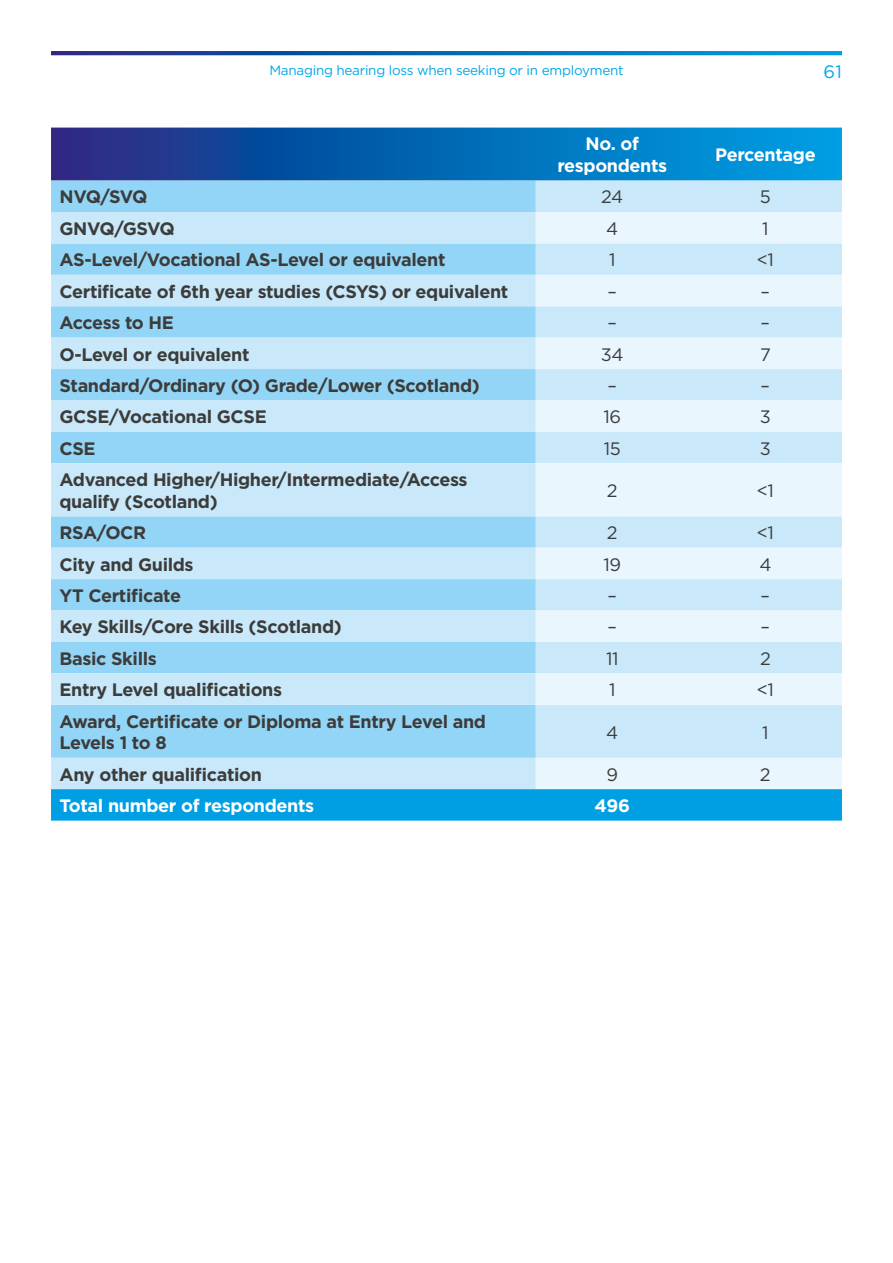
<style>
.page{position:relative;width:893px;height:1263px;background:#fff}
.page>*{position:absolute;margin:0;border:0;box-sizing:border-box;transform-origin:0 0}
.t1{font:700 18px/21.6px "Gotham";letter-spacing:-.02em;color:#3c3c3b}
.t2{font:700 18px/21.6px "Gotham";letter-spacing:-.02em;color:#fff;text-align:center}
.t3{font:18px "Gotham";letter-spacing:-.02em;color:#3c3c3b}
.t4{font:18px "Gotham";color:#00a8e7}
.t5{font:13.5px "Gotham";letter-spacing:-.02em;color:#00a8e7}
</style>
<div class="page">
<svg style="left:51px;top:51px;width:791px;height:4px;background:#0a67b3"></svg>
<svg style="left:51px;top:128px;width:791px;height:53px;background:#0a67b3"></svg>
<svg style="left:51px;top:181px;width:791px;height:608px;background:#afdff8"></svg>
<svg style="left:536px;top:212px;width:306px;height:577px;background:#daeffc"></svg>
<div style="left:51px;top:789px;width:791px;height:32px;background:#009fe3"></div>
<p class="t5" style="left:269px;top:61px;width:356px">Managing hearing loss when seeking or in employment</p>
<p class="t4" style="left:823px;top:60px;width:20px">61</p>
<p class="t2" style="left:557px;top:133px;width:111px">No. of respondents</p>
<p class="t2" style="left:715px;top:144px;width:102px">Percentage</p>
<p class="t1" style="left:60px;top:186px;width:90px">NVQ/SVQ</p>
<p class="t3" style="left:601px;top:186px;width:24px">24</p>
<p class="t3" style="left:760px;top:186px;width:13px">5</p>
<p class="t1" style="left:60px;top:218px;width:117px">GNVQ/GSVQ</p>
<p class="t3" style="left:606px;top:217px;width:14px">4</p>
<p class="t3" style="left:762px;top:217px;width:8px">1</p>
<p class="t1" style="left:60px;top:249px;width:388px">AS-Level/Vocational AS-Level or equivalent</p>
<p class="t3" style="left:609px;top:248px;width:8px">1</p>
<p class="t3" style="left:757px;top:248px;width:19px">&lt;1</p>
<p class="t1" style="left:60px;top:280px;width:450px">Certificate of 6th year studies (CSYS) or equivalent</p>
<p class="t3" style="left:608px;top:280px;width:11px">–</p>
<p class="t3" style="left:761px;top:280px;width:11px">–</p>
<p class="t1" style="left:60px;top:312px;width:116px">Access to HE</p>
<p class="t3" style="left:608px;top:311px;width:11px">–</p>
<p class="t3" style="left:761px;top:311px;width:11px">–</p>
<p class="t1" style="left:60px;top:343px;width:191px">O-Level or equivalent</p>
<p class="t3" style="left:601px;top:343px;width:24px">34</p>
<p class="t3" style="left:760px;top:343px;width:12px">7</p>
<p class="t1" style="left:60px;top:375px;width:422px">Standard/Ordinary (O) Grade/Lower (Scotland)</p>
<p class="t3" style="left:608px;top:374px;width:11px">–</p>
<p class="t3" style="left:761px;top:374px;width:11px">–</p>
<p class="t1" style="left:60px;top:406px;width:209px">GCSE/Vocational GCSE</p>
<p class="t3" style="left:603px;top:405px;width:19px">16</p>
<p class="t3" style="left:760px;top:405px;width:13px">3</p>
<p class="t1" style="left:60px;top:437px;width:38px">CSE</p>
<p class="t3" style="left:604px;top:437px;width:19px">15</p>
<p class="t3" style="left:760px;top:437px;width:13px">3</p>
<p class="t1" style="left:60px;top:469px;width:410px">Advanced Higher/Higher/Intermediate/Access qualify (Scotland)</p>
<p class="t3" style="left:607px;top:479px;width:12px">2</p>
<p class="t3" style="left:757px;top:479px;width:19px">&lt;1</p>
<p class="t1" style="left:60px;top:522px;width:88px">RSA/OCR</p>
<p class="t3" style="left:607px;top:521px;width:12px">2</p>
<p class="t3" style="left:757px;top:521px;width:19px">&lt;1</p>
<p class="t1" style="left:60px;top:553px;width:136px">City and Guilds</p>
<p class="t3" style="left:603px;top:553px;width:19px">19</p>
<p class="t3" style="left:759px;top:553px;width:14px">4</p>
<p class="t1" style="left:60px;top:585px;width:123px">YT Certificate</p>
<p class="t3" style="left:608px;top:584px;width:11px">–</p>
<p class="t3" style="left:761px;top:584px;width:11px">–</p>
<p class="t1" style="left:60px;top:616px;width:284px">Key Skills/Core Skills (Scotland)</p>
<p class="t3" style="left:608px;top:616px;width:11px">–</p>
<p class="t3" style="left:761px;top:616px;width:11px">–</p>
<p class="t1" style="left:60px;top:648px;width:99px">Basic Skills</p>
<p class="t3" style="left:606px;top:647px;width:14px">11</p>
<p class="t3" style="left:760px;top:647px;width:12px">2</p>
<p class="t1" style="left:60px;top:679px;width:224px">Entry Level qualifications</p>
<p class="t3" style="left:609px;top:678px;width:8px">1</p>
<p class="t3" style="left:757px;top:678px;width:19px">&lt;1</p>
<p class="t1" style="left:60px;top:710px;width:428px">Award, Certificate or Diploma at Entry Level and<br>Levels 1 to 8</p>
<p class="t3" style="left:606px;top:721px;width:14px">4</p>
<p class="t3" style="left:762px;top:721px;width:8px">1</p>
<p class="t1" style="left:59px;top:763px;width:204px">Any other qualification</p>
<p class="t3" style="left:606px;top:763px;width:13px">9</p>
<p class="t3" style="left:760px;top:763px;width:12px">2</p>
<p class="t2" style="left:59px;top:795px;width:256px">Total number of respondents</p>
<p class="t2" style="left:595px;top:795px;width:37px">496</p>
</div>
